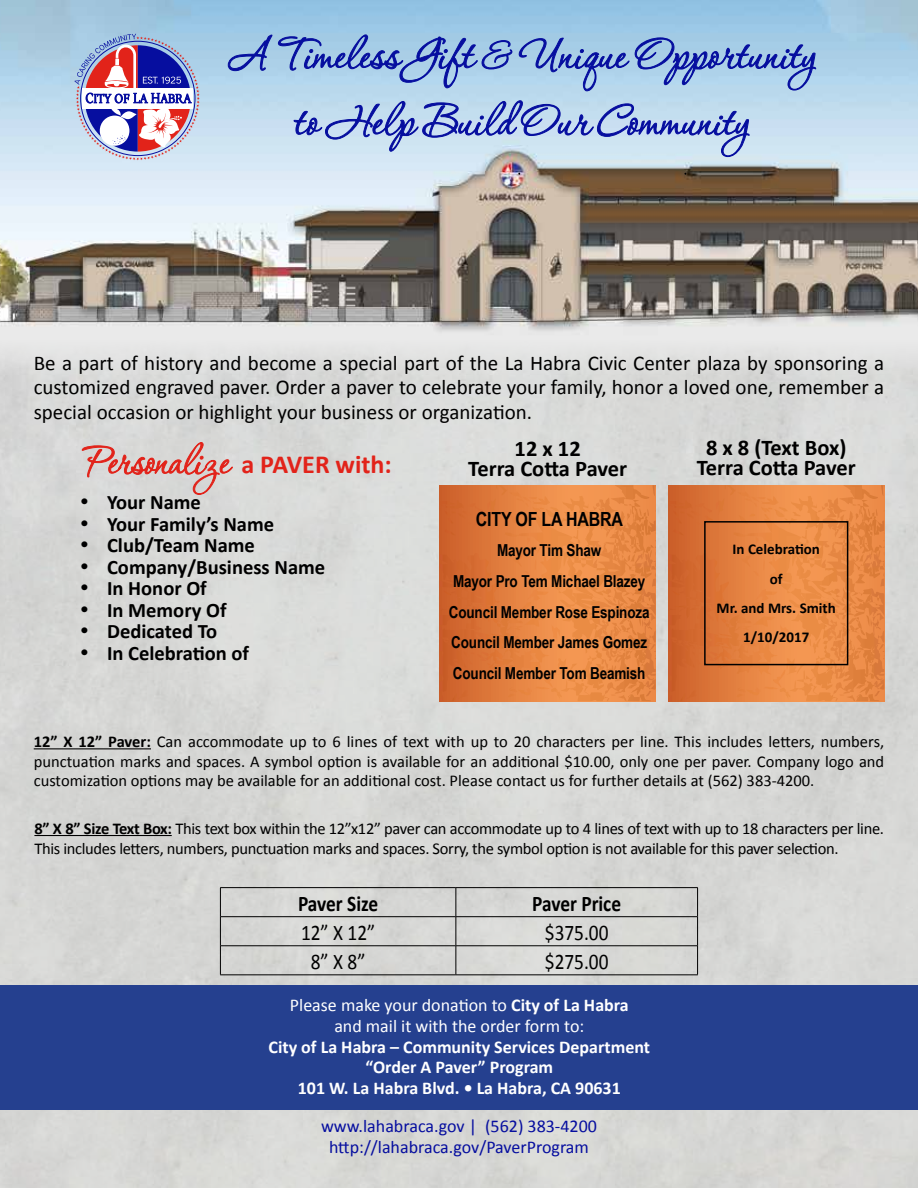
<style>
.page{position:relative;width:918px;height:1188px;background:#fff}
.page>*{position:absolute;margin:0;border:0;box-sizing:border-box;transform-origin:0 0}
.t1{font:55.5px/66.6px "P22 Corinthia";color:#060e9f;text-align:center}
.t2{font:52.2px "P22 Corinthia";letter-spacing:-.02em;color:#e2231a}
.t3{font:700 22.5px/20.2px "Calibri";color:#000;text-align:center}
.t4{font:22.35px "Calibri";color:#000;scale:.87 1}
.t5{font:700 22.35px "Calibri";color:#000;scale:.87 1}
.t6{font:21px/24.2px "Calibri";color:#000;text-align:justify}
.t7{font:700 20.55px "Calibri";color:#000}
.t8{font:700 19.5px "Arial Narrow";letter-spacing:-.01em;color:#000}
.t9{font:700 18px/20.7px "Calibri";color:#fff;text-align:center}
.t10{font:18px/20.7px "Calibri";color:#fff;text-align:center}
.t11{font:18px/20.7px "Calibri";color:#060e9f;text-align:center}
.t12{font:16.5px/19.5px "Calibri";letter-spacing:-.02em;color:#000;text-align:justify}
.t13{font:700 16.5px/30.6px "Arial Narrow";letter-spacing:-.01em;color:#000;text-align:center}
.t14{font:700 15px/29.2px "Calibri";color:#000;text-align:center}
.s1{font-family:"Calibri";font-weight:700;font-size:26.1px}
.s2{font-weight:700}
</style>
<div class="page">
<div style="left:0;top:388px;width:918px;height:800px;background:#d7d8d6"></div>
<img style="left:0;top:0;width:918px;height:388px">
<hr style="left:220px;top:887px;width:236px;height:1px;background:#000">
<hr style="left:456px;top:887px;width:242px;height:1px;background:#000">
<hr style="left:221px;top:916px;width:235px;height:1px;background:#000">
<hr style="left:456px;top:916px;width:241px;height:1px;background:#000">
<svg style="left:220px;top:888px;width:1px;height:87px"></svg>
<hr style="left:221px;top:945px;width:235px;height:1px;background:#000">
<hr style="left:220px;top:975px;width:236px;height:1px;background:#000">
<svg style="left:456px;top:888px;width:1px;height:87px"></svg>
<svg style="left:697px;top:888px;width:1px;height:87px"></svg>
<hr style="left:456px;top:945px;width:241px;height:1px;background:#000">
<hr style="left:456px;top:975px;width:242px;height:1px;background:#000">
<hr style="left:34px;top:748px;width:117px;height:1px;background:#000">
<svg style="left:82px;top:442px;width:151px;height:53px;background:#d8bdbb"></svg>
<svg style="left:228px;top:34px;width:588px;height:58px;background:#96b6de"></svg>
<svg style="left:293px;top:100px;width:457px;height:57px;background:#afc5e5"></svg>
<svg style="left:75px;top:34px;width:125px;height:126px"></svg>
<div style="left:0;top:985px;width:918px;height:124px;background:#25408f"></div>
<svg style="left:440px;top:485px;width:216px;height:216px;background:#e48241"></svg>
<svg style="left:668px;top:485px;width:216px;height:216px;background:#e38141"></svg>
<div style="left:704px;top:521px;width:144px;height:144px;border:2px solid #000"></div>
<hr style="left:34px;top:835px;width:138px;height:1px;background:#000">
<h1 class="t1" style="left:227px;top:25px;width:590px">A Timeless Gift &amp; Unique Opportunity to Help Build Our Community</h1>
<p class="t6" style="left:34px;top:351px;width:852px">Be a part of history and become a special part of the La Habra Civic Center plaza by sponsoring a customized engraved paver. Order a paver to celebrate your family, honor a loved one, remember a special occasion or highlight your business or organization.</p>
<h2 class="t2" style="left:84px;top:434px;width:309px">Personalize <span class="s1">a PAVER with:</span></h2>
<h3 class="t3" style="left:468px;top:438px;width:161px">12 x 12<br>Terra Cotta Paver</h3>
<h3 class="t3" style="left:697px;top:437px;width:161px">8 x 8 (Text Box)<br>Terra Cotta Paver</h3>
<p class="t7" style="left:80px;top:489px;width:123px">• Your Name</p>
<p class="t7" style="left:80px;top:511px;width:196px">• Your Family’s Name</p>
<p class="t7" style="left:80px;top:532px;width:177px">• Club/Team Name</p>
<p class="t7" style="left:80px;top:554px;width:247px">• Company/Business Name</p>
<p class="t7" style="left:80px;top:575px;width:128px">• In Honor Of</p>
<p class="t7" style="left:80px;top:597px;width:148px">• In Memory Of</p>
<p class="t7" style="left:80px;top:618px;width:139px">• Dedicated To</p>
<p class="t7" style="left:80px;top:640px;width:171px">• In Celebration of</p>
<p class="t8" style="left:476px;top:508px;width:149px">CITY OF LA HABRA</p>
<p class="t13" style="left:449px;top:535px;width:202px">Mayor Tim Shaw<br>Mayor Pro Tem Michael Blazey<br>Council Member Rose Espinoza<br>Council Member James Gomez<br>Council Member Tom Beamish</p>
<p class="t14" style="left:717px;top:535px;width:121px">In Celebration<br>of<br>Mr. and Mrs. Smith<br>1/10/2017</p>
<p class="t12" style="left:34px;top:732px;width:852px"><span class="s2">12” X 12” Paver:</span> Can accommodate up to 6 lines of text with up to 20 characters per line. This includes letters, numbers, punctuation marks and spaces. A symbol option is available for an additional $10.00, only one per paver. Company logo and customization options may be available for an additional cost. Please contact us for further details at (562) 383-4200.</p>
<p class="t12" style="left:34px;top:818px;width:851px;line-height:20.2px"><span class="s2">8” X 8” Size Text Box:</span> This text box within the 12”x12” paver can accommodate up to 4 lines of text with up to 18 characters per line.<br>This includes letters, numbers, punctuation marks and spaces. Sorry, the symbol option is not available for this paver selection.</p>
<h3 class="t5" style="left:298px;top:889px;width:94px">Paver Size</h3>
<h3 class="t5" style="left:532px;top:889px;width:104px">Paver Price</h3>
<h3 class="t4" style="left:301px;top:918px;width:87px">12” X 12”</h3>
<h3 class="t4" style="left:545px;top:918px;width:75px">$375.00</h3>
<h3 class="t4" style="left:311px;top:947px;width:64px">8” X 8”</h3>
<h3 class="t4" style="left:545px;top:947px;width:75px">$275.00</h3>
<p class="t10" style="left:290px;top:995px;width:340px">Please make your donation to <span class="s2">City of La Habra </span>and mail it with the order form to:</p>
<p class="t9" style="left:269px;top:1036px;width:383px">City of La Habra – Community Services Department “Order A Paver” Program<br>101 W. La Habra Blvd. • La Habra, CA 90631</p>
<p class="t11" style="left:321px;top:1116px;width:277px">www.lahabraca.gov | (562) 383-4200 http://lahabraca.gov/PaverProgram</p>
</div>
